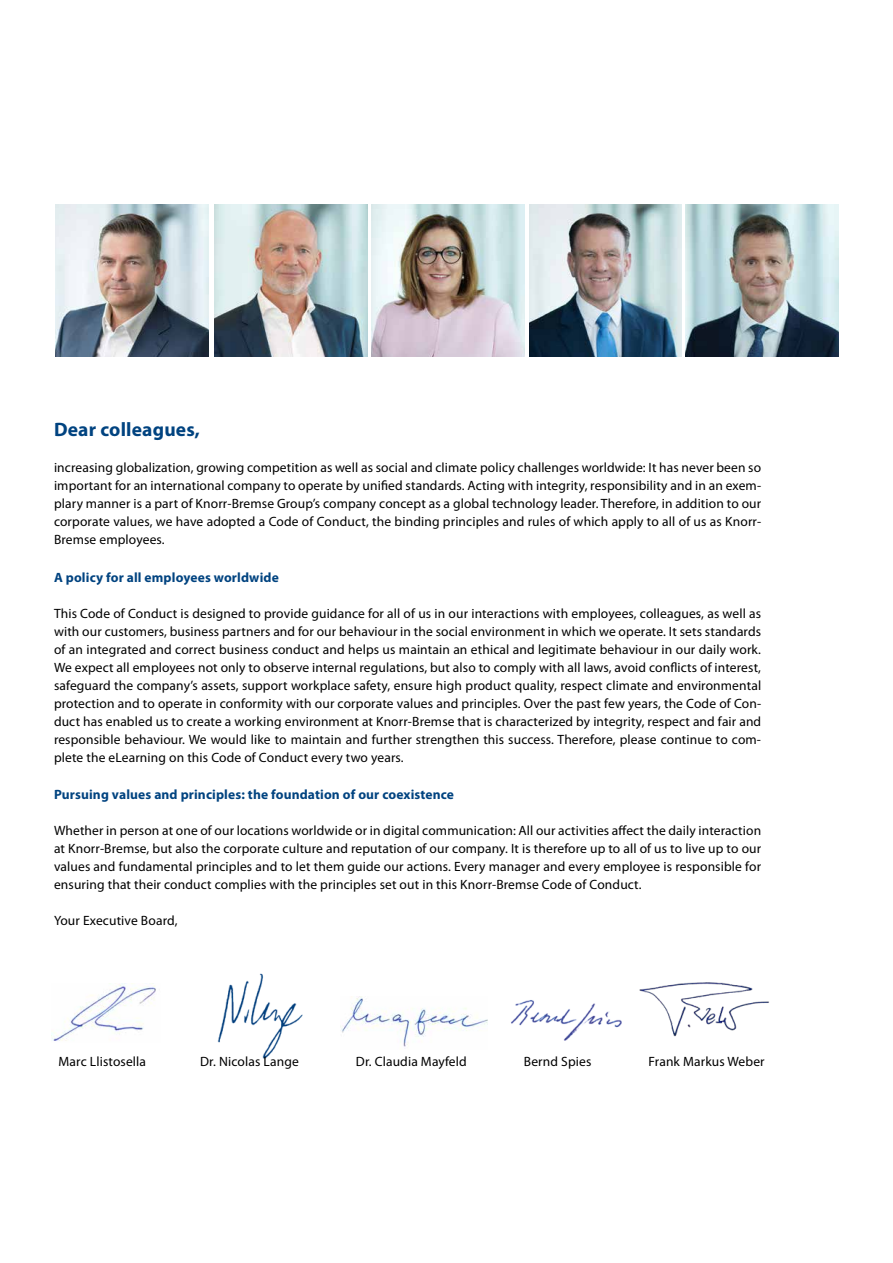
<style>
.page{position:relative;width:893px;height:1263px;background:#fff}
.page>*{position:absolute;margin:0;border:0;box-sizing:border-box;transform-origin:0 0}
.t1{font:700 19.5px "Myriad Pro";letter-spacing:.01em;color:#004380}
.t2{font:13.5px/18px "Myriad Pro";letter-spacing:.01em;color:#000;text-align:justify}
.t3{font:700 13.5px "Myriad Pro";letter-spacing:.01em;color:#004380}
</style>
<div class="page">
<img style="left:215px;top:204px;width:153px;height:152px">
<img style="left:56px;top:204px;width:152px;height:152px">
<img style="left:529px;top:204px;width:152px;height:152px">
<img style="left:686px;top:204px;width:153px;height:152px">
<img style="left:372px;top:204px;width:153px;height:152px">
<img style="left:217px;top:973px;width:86px;height:86px">
<img style="left:511px;top:1000px;width:111px;height:41px">
<img style="left:341px;top:996px;width:146px;height:51px">
<img style="left:51px;top:983px;width:105px;height:58px">
<img style="left:639px;top:982px;width:130px;height:55px">
<h1 class="t1" style="left:54px;top:419px;width:147px">Dear colleagues,</h1>
<p class="t2" style="left:54px;top:459px;width:709px">increasing globalization, growing competition as well as social and climate policy challenges worldwide: It has never been so important for an international company to operate by unified standards. Acting with integrity, responsibility and in an exem&shy;plary manner is a part of Knorr-Bremse Group’s company concept as a global technology leader. Therefore, in addition to our corporate values, we have adopted a Code of Conduct, the binding principles and rules of which apply to all of us as Knorr-Bremse employees.</p>
<p class="t3" style="left:54px;top:570px;width:226px">A policy for all employees worldwide</p>
<p class="t2" style="left:54px;top:605px;width:709px">This Code of Conduct is designed to provide guidance for all of us in our interactions with employees, colleagues, as well as with our customers, business partners and for our behaviour in the social environment in which we operate. It sets standards of an integrated and correct business conduct and helps us maintain an ethical and legitimate behaviour in our daily work.<br>We expect all employees not only to observe internal regulations, but also to comply with all laws, avoid conflicts of interest, safeguard the company’s assets, support workplace safety, ensure high product quality, respect climate and environmental protection and to operate in conformity with our corporate values and principles. Over the past few years, the Code of Con&shy;duct has enabled us to create a working environment at Knorr-Bremse that is characterized by integrity, respect and fair and responsible behaviour. We would like to maintain and further strengthen this success. Therefore, please continue to com&shy;plete the eLearning on this Code of Conduct every two years.</p>
<p class="t3" style="left:54px;top:787px;width:402px">Pursuing values and principles: the foundation of our coexistence</p>
<p class="t2" style="left:54px;top:822px;width:709px">Whether in person at one of our locations worldwide or in digital communication: All our activities affect the daily interaction at Knorr-Bremse, but also the corporate culture and reputation of our company. It is therefore up to all of us to live up to our values and fundamental principles and to let them guide our actions. Every manager and every employee is responsible for ensuring that their conduct complies with the principles set out in this Knorr-Bremse Code of Conduct.</p>
<p class="t2" style="left:54px;top:912px;width:125px">Your Executive Board,</p>
<p class="t2" style="left:59px;top:1052px;width:89px">Marc Llistosella</p>
<p class="t2" style="left:200px;top:1052px;width:100px">Dr. Nicolas Lange</p>
<p class="t2" style="left:356px;top:1052px;width:112px">Dr. Claudia Mayfeld</p>
<p class="t2" style="left:524px;top:1052px;width:69px">Bernd Spies</p>
<p class="t2" style="left:648px;top:1052px;width:118px">Frank Markus Weber</p>
</div>
